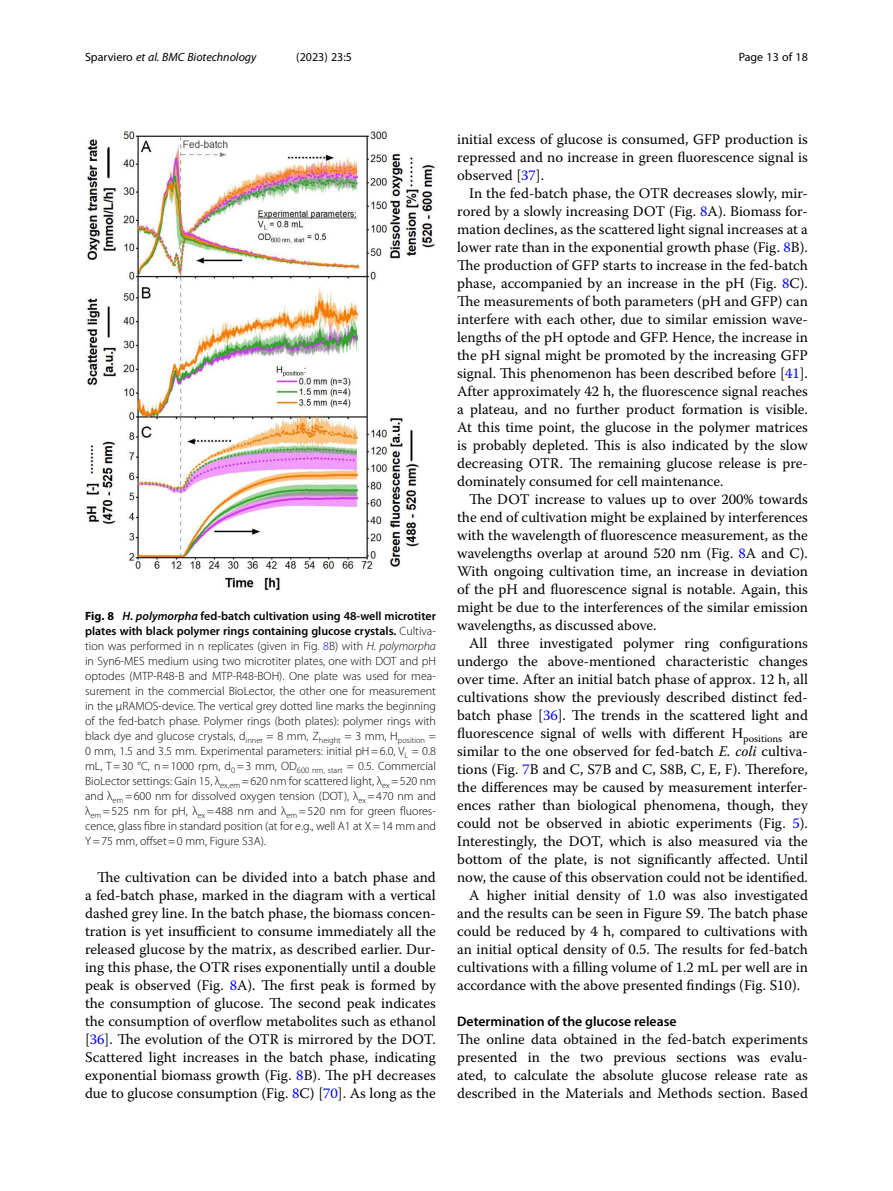
<style>
.page{position:relative;width:893px;height:1191px;background:#fff}
.page>*{position:absolute;margin:0;border:0;box-sizing:border-box;transform-origin:0 0}
.Body_Text_Indent{font:14.7px/18px "Warnock Pro";color:#000;text-align:justify}
.Body_Text{font:14.7px/18px "Warnock Pro";color:#000;text-align:justify}
.Head_2{font:600 13.8px "Myriad Pro";color:#000}
.Figure_Caption{font:300 12px/15px "Myriad Pro";color:#000;text-align:justify}
.t1{font:italic 12px "Myriad Pro";color:#000}
.t2{font:12px "Myriad Pro";color:#000}
.s1{font-style:normal}
.s2{font-weight:700}
.s3{font-weight:600;font-style:italic}
.s4{font-weight:600}
.s5{color:#00f}
.s6{font-style:italic}
</style>
<div class="page">
<img style="left:85px;top:131px;width:350px;height:460px">
<p class="t1" style="left:85px;top:50px;width:173px"><span class="s1">Sparviero</span> et al. BMC Biotechnology</p>
<p class="t2" style="left:296px;top:50px;width:57px">(2023) 23:5</p>
<p class="t2" style="left:739px;top:50px;width:71px">Page 13 of 18</p>
<p class="Figure_Caption" style="left:85px;top:609px;width:352px"><span class="s2">Fig. 8</span> <span class="s3">H. polymorpha</span> <span class="s4">fed-batch cultivation using 48-well microtiter plates with black polymer rings containing glucose crystals.</span> Cultiva&shy;tion was performed in n replicates (given in Fig. <span class="s5">8</span>B) with <span class="s6">H. polymorpha </span>in Syn6-MES medium using two microtiter plates, one with DOT and pH optodes (MTP-R48-B and MTP-R48-BOH). One plate was used for mea&shy;surement in the commercial BioLector, the other one for measurement in the µRAMOS-device. The vertical grey dotted line marks the beginning of the fed-batch phase. Polymer rings (both plates): polymer rings with black dye and glucose crystals, d<sub>inner</sub> = 8 mm, Z<sub>height</sub> = 3 mm, H<sub>position</sub> = 0 mm, 1.5 and 3.5 mm. Experimental parameters: initial pH=6.0, V<sub>L</sub> = 0.8 mL, T=30 °C, n=1000 rpm, d<sub>0</sub> =3 mm, OD<sub>600</sub> <sub>nm,</sub> <sub>start</sub> = 0.5. Commercial BioLector settings: Gain 15, λ<sub>ex,em</sub> =620 nm for scattered light, λ<sub>ex</sub> =520 nm and λ<sub>em</sub> =600 nm for dissolved oxygen tension (DOT), λ<sub>ex</sub> =470 nm and λ<sub>em</sub> =525 nm for pH, λ<sub>ex</sub> =488 nm and λ<sub>em</sub> =520 nm for green fluores&shy;cence, glass fibre in standard position (at for e.g., well A1 at X=14 mm and Y=75 mm, offset=0 mm, Figure S3A).</p>
<p class="Body_Text_Indent" style="left:85px;top:868px;width:352px;text-indent:12px">The cultivation can be divided into a batch phase and a fed-batch phase, marked in the diagram with a vertical dashed grey line. In the batch phase, the biomass concen&shy;tration is yet insufficient to consume immediately all the released glucose by the matrix, as described earlier. Dur&shy;ing this phase, the OTR rises exponentially until a double peak is observed (Fig. <span class="s5">8</span>A). The first peak is formed by the consumption of glucose. The second peak indicates the consumption of overflow metabolites such as ethanol [<span class="s5">36</span>]. The evolution of the OTR is mirrored by the DOT.<br>Scattered light increases in the batch phase, indicating exponential biomass growth (Fig. <span class="s5">8</span>B). The pH decreases due to glucose consumption (Fig. <span class="s5">8</span>C) [<span class="s5">70</span>]. As long as the</p>
<p class="Body_Text_Indent" style="left:457px;top:130px;width:352px">initial excess of glucose is consumed, GFP production is repressed and no increase in green fluorescence signal is observed [<span class="s5">37</span>].</p>
<p class="Body_Text_Indent" style="left:457px;top:184px;width:352px;text-indent:12px">In the fed-batch phase, the OTR decreases slowly, mir&shy;rored by a slowly increasing DOT (Fig. <span class="s5">8</span>A). Biomass for&shy;mation declines, as the scattered light signal increases at a lower rate than in the exponential growth phase (Fig. <span class="s5">8</span>B).<br>The production of GFP starts to increase in the fed-batch phase, accompanied by an increase in the pH (Fig. <span class="s5">8</span>C).<br>The measurements of both parameters (pH and GFP) can interfere with each other, due to similar emission wave&shy;lengths of the pH optode and GFP. Hence, the increase in the pH signal might be promoted by the increasing GFP signal. This phenomenon has been described before [<span class="s5">41</span>].<br>After approximately 42 h, the fluorescence signal reaches a plateau, and no further product formation is visible.<br>At this time point, the glucose in the polymer matrices is probably depleted. This is also indicated by the slow decreasing OTR. The remaining glucose release is pre&shy;dominately consumed for cell maintenance.</p>
<p class="Body_Text_Indent" style="left:457px;top:490px;width:352px;text-indent:12px">The DOT increase to values up to over 200% towards the end of cultivation might be explained by interferences with the wavelength of fluorescence measurement, as the wavelengths overlap at around 520 nm (Fig. <span class="s5">8</span>A and C).<br>With ongoing cultivation time, an increase in deviation of the pH and fluorescence signal is notable. Again, this might be due to the interferences of the similar emission wavelengths, as discussed above.</p>
<p class="Body_Text_Indent" style="left:457px;top:634px;width:352px;text-indent:12px">All three investigated polymer ring configurations undergo the above-mentioned characteristic changes over time. After an initial batch phase of approx. 12 h, all cultivations show the previously described distinct fed&shy;batch phase [<span class="s5">36</span>]. The trends in the scattered light and fluorescence signal of wells with different H<sub>positions</sub> are similar to the one observed for fed-batch <span class="s6">E. coli</span> cultiva&shy;tions (Fig. <span class="s5">7</span>B and C, S7B and C, S8B, C, E, F). Therefore, the differences may be caused by measurement interfer&shy;ences rather than biological phenomena, though, they could not be observed in abiotic experiments (Fig. <span class="s5">5</span>).<br>Interestingly, the DOT, which is also measured via the bottom of the plate, is not significantly affected. Until now, the cause of this observation could not be identified.</p>
<p class="Body_Text_Indent" style="left:457px;top:886px;width:352px;text-indent:12px">A higher initial density of 1.0 was also investigated and the results can be seen in Figure S9. The batch phase could be reduced by 4 h, compared to cultivations with an initial optical density of 0.5. The results for fed-batch cultivations with a filling volume of 1.2 mL per well are in accordance with the above presented findings (Fig. S10).</p>
<p class="Head_2" style="left:457px;top:1013px;width:221px">Determination of the glucose release</p>
<p class="Body_Text" style="left:457px;top:1030px;width:352px">The online data obtained in the fed-batch experiments presented in the two previous sections was evalu&shy;ated, to calculate the absolute glucose release rate as described in the Materials and Methods section. Based</p>
</div>
